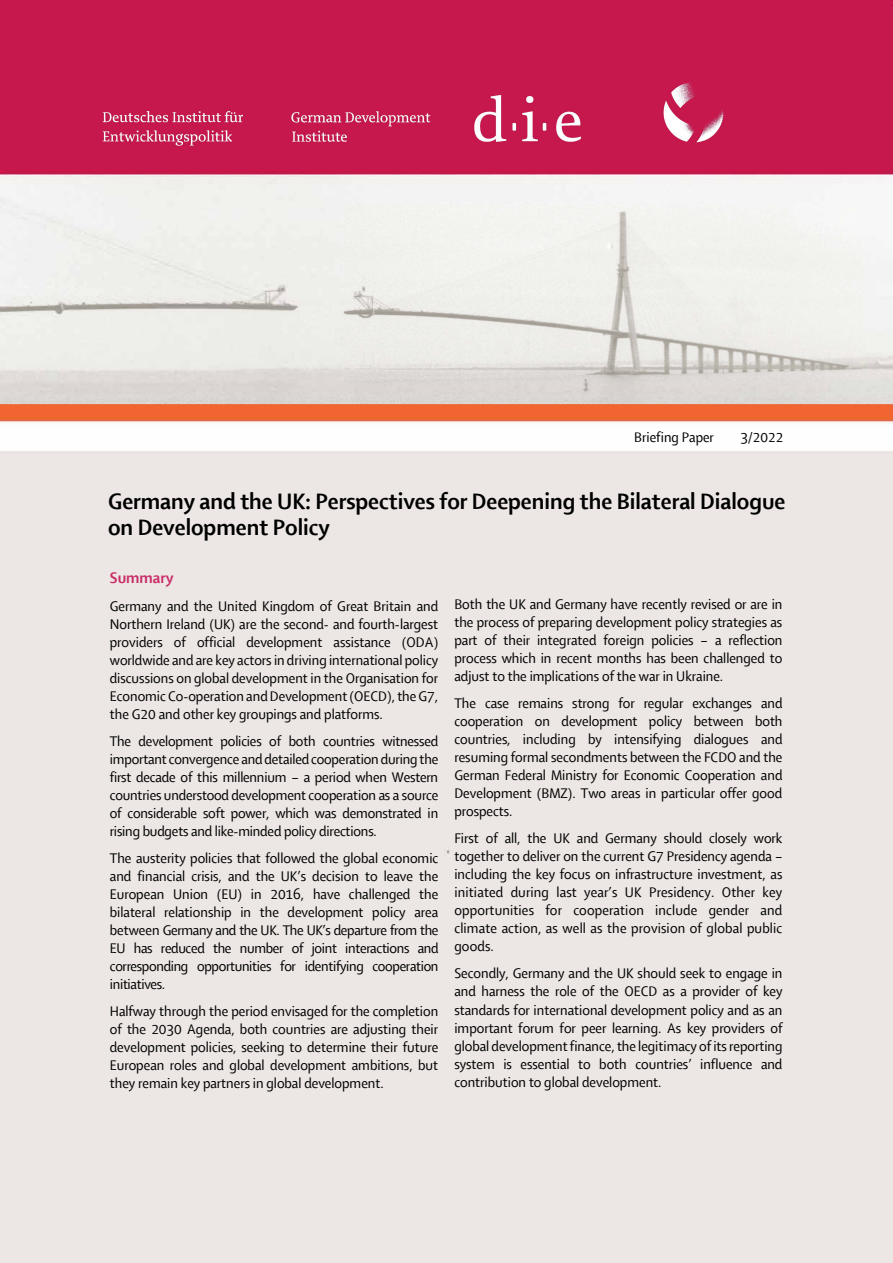
<style>
.page{position:relative;width:893px;height:1263px;background:#fff}
.page>*{position:absolute;margin:0;border:0;box-sizing:border-box;transform-origin:0 0}
.t1{font:24px/26px "Shaker RB";color:#000}
.t2{font:16.5px "Shaker RB";color:#c92b67}
.t3{font:15px/18px "Shaker R";color:#000;text-align:justify}
</style>
<div class="page">
<img style="left:0;top:0;width:893px;height:1263px">
<div style="left:0;top:0;width:891px;height:170px;background:#c6184d"></div>
<img style="left:13px;top:297px;width:145px;height:10px">
<img style="left:344px;top:206px;width:519px;height:176px">
<img style="left:0;top:397px;width:891px;height:19px">
<p class="t3" style="left:634px;top:428px;width:81px">Briefing Paper</p>
<p class="t3" style="left:740px;top:428px;width:44px">3/2022</p>
<h1 class="t1" style="left:108px;top:489px;width:679px">Germany and the UK: Perspectives for Deepening the Bilateral Dialogue on Development Policy</h1>
<p class="t2" style="left:110px;top:569px;width:65px">Summary</p>
<p class="t3" style="left:110px;top:597px;width:330px">Germany and the United Kingdom of Great Britain and Northern Ireland (UK) are the second- and fourth-largest providers of official development assistance (ODA) worldwide and are key actors in driving international policy discussions on global development in the Organisation for Economic Co-operation and Development (OECD), the G7, the G20 and other key groupings and platforms.</p>
<p class="t3" style="left:110px;top:732px;width:330px">The development policies of both countries witnessed important convergence and detailed cooperation during the first decade of this millennium – a period when Western countries understood development cooperation as a source of considerable soft power, which was demonstrated in rising budgets and like-minded policy directions.</p>
<p class="t3" style="left:110px;top:849px;width:330px">The austerity policies that followed the global economic and financial crisis, and the UK’s decision to leave the European Union (EU) in 2016, have challenged the bilateral relationship in the development policy area between Germany and the UK. The UK’s departure from the EU has reduced the number of joint interactions and corresponding opportunities for identifying cooperation initiatives.</p>
<p class="t3" style="left:110px;top:1002px;width:330px">Halfway through the period envisaged for the completion of the 2030 Agenda, both countries are adjusting their development policies, seeking to determine their future European roles and global development ambitions, but they remain key partners in global development.</p>
<p class="t3" style="left:454px;top:595px;width:330px">Both the UK and Germany have recently revised or are in the process of preparing development policy strategies as part of their integrated foreign policies – a reflection process which in recent months has been challenged to adjust to the implications of the war in Ukraine.</p>
<p class="t3" style="left:454px;top:694px;width:330px">The case remains strong for regular exchanges and cooperation on development policy between both countries, including by intensifying dialogues and resuming formal secondments between the FCDO and the German Federal Ministry for Economic Cooperation and Development (BMZ). Two areas in particular offer good prospects.</p>
<p class="t3" style="left:454px;top:829px;width:330px">First of all, the UK and Germany should closely work together to deliver on the current G7 Presidency agenda – including the key focus on infrastructure investment, as initiated during last year’s UK Presidency. Other key opportunities for cooperation include gender and climate action, as well as the provision of global public goods.</p>
<p class="t3" style="left:454px;top:964px;width:330px">Secondly, Germany and the UK should seek to engage in and harness the role of the OECD as a provider of key standards for international development policy and as an important forum for peer learning. As key providers of global development finance, the legitimacy of its reporting system is essential to both countries’ influence and contribution to global development.</p>
</div>
